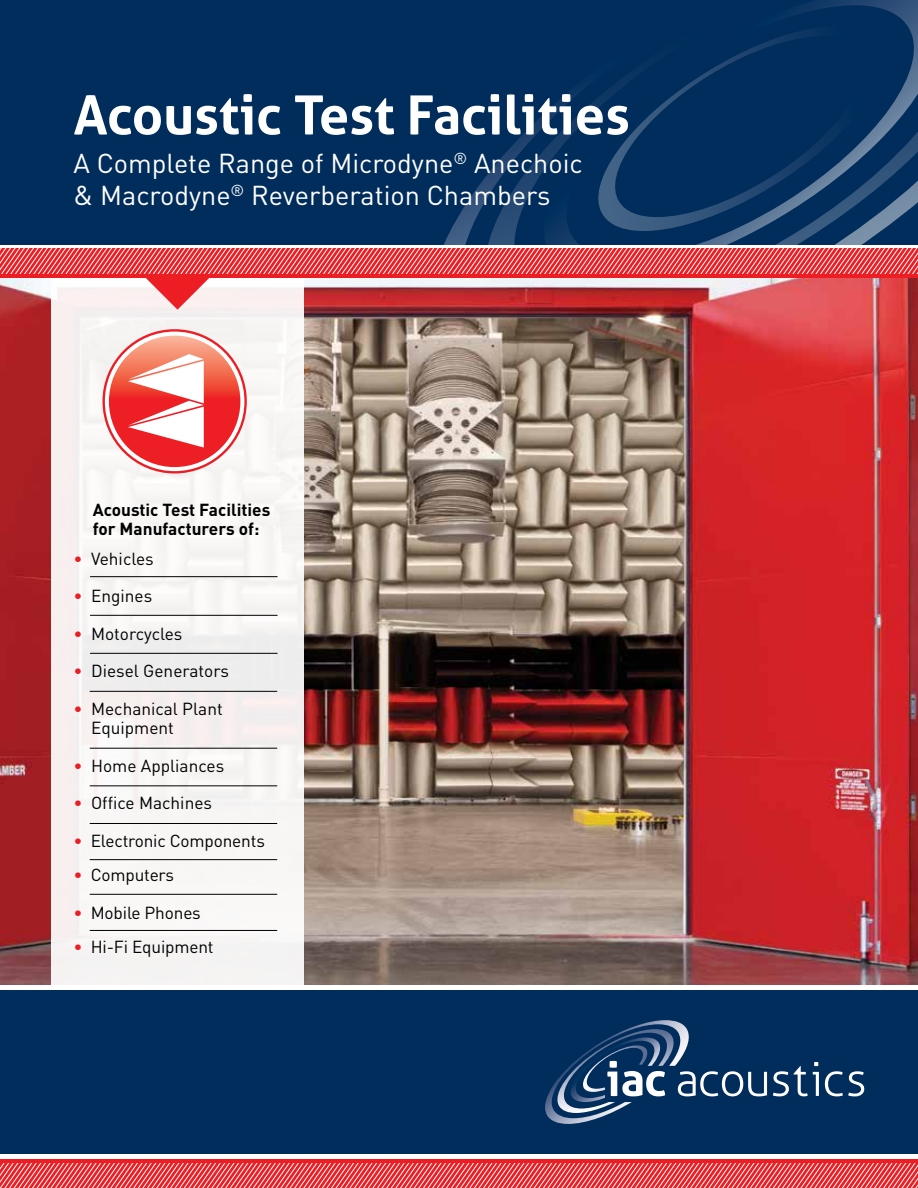
<style>
.page{position:relative;width:918px;height:1188px;background:#fff}
.page>*{position:absolute;margin:0;border:0;box-sizing:border-box;transform-origin:0 0}
.t1{font:700 54px "Aller";color:#fff}
.t2{font:27px/31.5px "DIN Pro";color:#fff}
.t3{font:17.25px/19.5px "DIN Pro";color:#000}
.t4{font:700 17.25px/19.5px "DIN Pro";color:#000}
.s1{color:#ed1d24}
</style>
<div class="page">
<div style="left:0;top:0;width:918px;height:245px;background:#002d5b"></div>
<svg style="left:444px;top:177px;width:42px;height:67px"></svg>
<svg style="left:486px;top:114px;width:58px;height:130px"></svg>
<svg style="left:544px;top:0;width:374px;height:244px"></svg>
<svg style="left:598px;top:26px;width:285px;height:205px"></svg>
<div style="left:0;top:989px;width:918px;height:167px;background:#002d5b"></div>
<div style="left:0;top:1159px;width:918px;height:29px;background:#ed1d24"></div>
<svg style="left:0;top:1163px;width:918px;height:25px"></svg>
<div style="left:0;top:1154px;width:918px;height:5px;background:#fff"></div>
<img style="left:0;top:310px;width:918px;height:675px">
<div style="left:51px;top:277px;width:253px;height:710px;background:#f8f4f3"></div>
<svg style="left:104px;top:330px;width:142px;height:142px;fill:#fff"></svg>
<svg style="left:109px;top:336px;width:131px;height:131px;background:#f0463e"></svg>
<svg style="left:128px;top:354px;width:76px;height:94px"></svg>
<hr style="left:0;top:985px;width:918px;height:4px;background:#fff">
<svg style="left:0;top:278px;width:918px;height:32px"></svg>
<div style="left:0;top:249px;width:918px;height:29px;background:#ed1d24"></div>
<svg style="left:0;top:249px;width:918px;height:25px"></svg>
<hr style="left:90px;top:576px;width:187px;height:1px;background:#000">
<hr style="left:90px;top:615px;width:187px;height:1px;background:#000">
<hr style="left:90px;top:653px;width:187px;height:1px;background:#000">
<hr style="left:90px;top:691px;width:187px;height:1px;background:#000">
<hr style="left:90px;top:748px;width:187px;height:1px;background:#000">
<hr style="left:90px;top:785px;width:187px;height:1px;background:#000">
<hr style="left:90px;top:823px;width:187px;height:1px;background:#000">
<hr style="left:90px;top:859px;width:187px;height:1px;background:#000">
<hr style="left:90px;top:894px;width:187px;height:1px;background:#000">
<hr style="left:90px;top:930px;width:187px;height:1px;background:#000">
<svg style="left:545px;top:1020px;width:320px;height:104px"></svg>
<h1 class="t1" style="left:73px;top:82px;width:558px">Acoustic Test Facilities</h1>
<h2 class="t2" style="left:73px;top:147px;width:511px">A Complete Range of Microdyne<sup>®</sup> Anechoic &amp; Macrodyne<sup>®</sup> Reverberation Chambers</h2>
<p class="t4" style="left:93px;top:499px;width:179px">Acoustic Test Facilities for Manufacturers of:</p>
<p class="t3" style="left:73px;top:548px;width:82px"><span class="s1">•</span> Vehicles</p>
<p class="t3" style="left:73px;top:586px;width:80px"><span class="s1">•</span> Engines</p>
<p class="t3" style="left:73px;top:623px;width:111px"><span class="s1">•</span> Motorcycles</p>
<p class="t3" style="left:73px;top:661px;width:157px"><span class="s1">•</span> Diesel Generators</p>
<p class="t3" style="left:91px;top:698px;width:133px;text-indent:-18px"><span class="s1">•</span> Mechanical Plant<br>Equipment</p>
<p class="t3" style="left:73px;top:755px;width:152px"><span class="s1">•</span> Home Appliances</p>
<p class="t3" style="left:73px;top:793px;width:140px"><span class="s1">•</span> Office Machines</p>
<p class="t3" style="left:73px;top:830px;width:193px"><span class="s1">•</span> Electronic Components</p>
<p class="t3" style="left:73px;top:865px;width:102px"><span class="s1">•</span> Computers</p>
<p class="t3" style="left:73px;top:902px;width:129px"><span class="s1">•</span> Mobile Phones</p>
<p class="t3" style="left:73px;top:937px;width:142px"><span class="s1">•</span> Hi-Fi Equipment</p>
</div>
